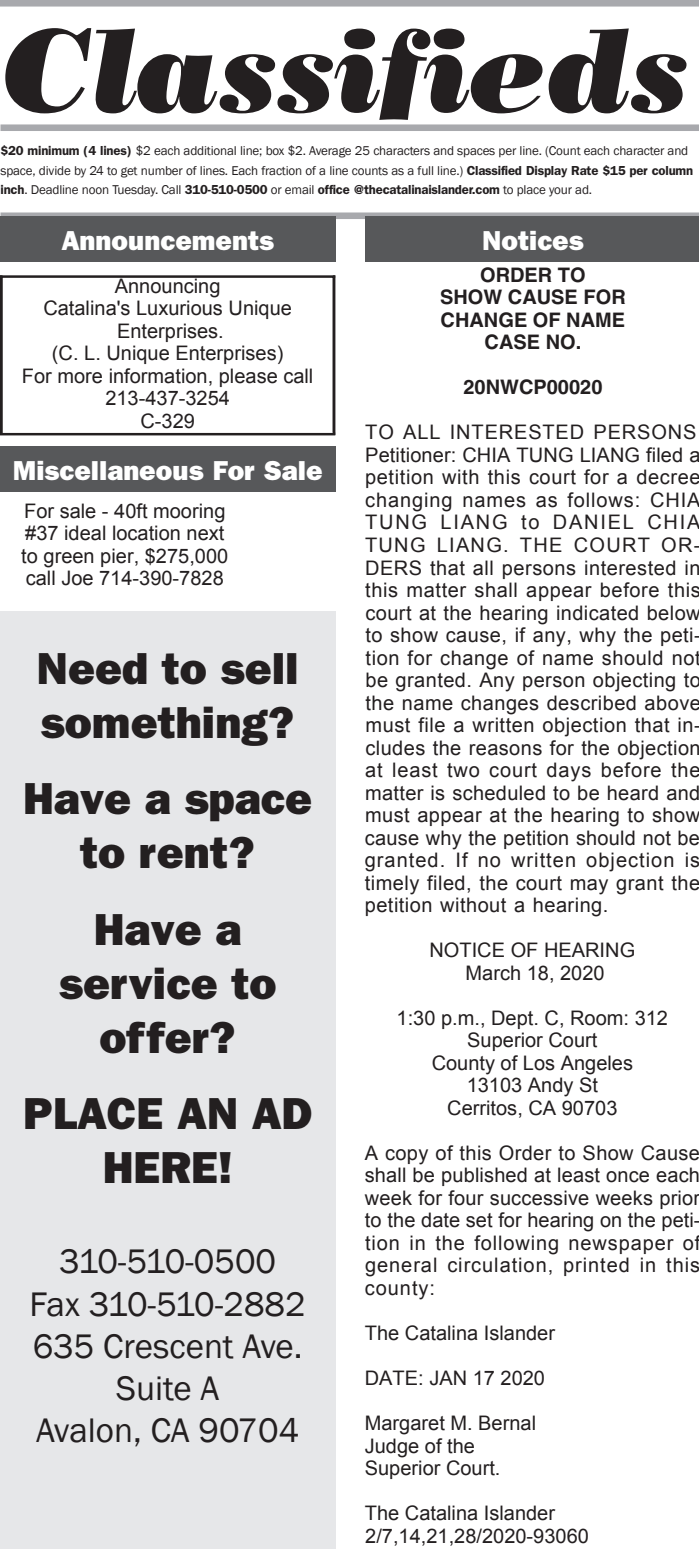
<style>
.page{position:relative;width:699px;height:1549px;background:#fff}
.page>*{position:absolute;margin:0;border:0;box-sizing:border-box;transform-origin:0 0}
.cutline_credit{font:italic 118px "Bodoni Poster";letter-spacing:-.01em;color:#231f20}
.t1{font:800 45px/54px "Franklin Gothic";color:#231f20;text-align:center}
.t2{font:35px/42px "Franklin Gothic";color:#231f20;text-align:center}
.t3{font:35px "Franklin Gothic";letter-spacing:-.02em;color:#231f20}
.t4{font:35px "Franklin Gothic";letter-spacing:-.03em;color:#231f20}
.cutline_credit-2{font:800 27.5px "Franklin Gothic";color:#fff}
.t5{font:20px/22.5px "Arial";letter-spacing:.02em;color:#231f20}
.t6{font:20px/22.5px "Arial";color:#231f20;text-align:center}
.t7{font:700 20px/22.5px "Helvetica";color:#231f20;text-align:center}
.cutline_credit-3{font:13px/19.8px "Franklin Gothic";letter-spacing:-.015em;color:#231f20}
.s1{font-weight:600}
</style>
<div class="page">
<div style="left:0;top:124px;width:698px;height:7px;background:#a8a9ad"></div>
<div style="left:0;top:212px;width:698px;height:7px;background:#a8a9ad"></div>
<div style="left:0;top:0;width:698px;height:7px;background:#a8a9ad"></div>
<div style="left:0;top:611px;width:335px;height:937px;background:#e6e7e9"></div>
<div style="left:0;top:216px;width:335px;height:45px;background:#57585a"></div>
<div style="left:0;top:275px;width:335px;height:160px;border:2px solid #231f20"></div>
<div style="left:0;top:446px;width:335px;height:45px;background:#57585a"></div>
<div style="left:365px;top:216px;width:333px;height:45px;background:#57585a"></div>
<p class="cutline_credit" style="left:0;top:0;width:691px">Classifieds</p>
<p class="cutline_credit-3" style="left:0;top:141px;width:694px"><span class="s1">$20 minimum (4 lines)</span> $2 each additional line; box $2. Average 25 characters and spaces per line. (Count each character and space, divide by 24 to get number of lines. Each fraction of a line counts as a full line.) <span class="s1">Classified Display Rate $15 per column inch</span>. Deadline noon Tuesday. Call <span class="s1">310-510-0500</span> or email <span class="s1">office @thecatalinaislander.com</span> to place your ad.</p>
<p class="cutline_credit-2" style="left:61px;top:224px;width:214px">Announcements</p>
<p class="t6" style="left:22px;top:274px;width:293px">Announcing<br>Catalina's Luxurious Unique<br>Enterprises.<br>(C. L. Unique Enterprises)<br>For more information, please call<br>213-437-3254<br>C-329</p>
<p class="cutline_credit-2" style="left:13px;top:454px;width:311px">Miscellaneous For Sale</p>
<p class="t6" style="left:21px;top:499px;width:208px;text-align:left">For sale - 40ft mooring #37 ideal location next to green pier, $275,000 call Joe 714-390-7828</p>
<p class="t1" style="left:37px;top:640px;width:263px;text-align:left">Need to sell something?</p>
<p class="t1" style="left:23px;top:770px;width:290px">Have a space to rent?</p>
<p class="t1" style="left:59px;top:901px;width:219px">Have a service to offer?</p>
<p class="t1" style="left:23px;top:1085px;width:290px">PLACE AN AD<br>HERE!</p>
<p class="t4" style="left:59px;top:1239px;width:218px">310-510-0500</p>
<p class="t3" style="left:30px;top:1281px;width:277px">Fax 310-510-2882</p>
<p class="t2" style="left:33px;top:1325px;width:271px">635 Crescent Ave.<br>Suite A</p>
<p class="t2" style="left:36px;top:1409px;width:264px">Avalon, CA 90704</p>
<p class="cutline_credit-2" style="left:482px;top:224px;width:103px">Notices</p>
<p class="t7" style="left:440px;top:263px;width:187px">ORDER TO<br>SHOW CAUSE FOR<br>CHANGE OF NAME<br>CASE NO.</p>
<p class="t7" style="left:463px;top:376px;width:140px">20NWCP00020</p>
<p class="t5" style="left:364px;top:421px;width:337px">TO ALL INTERESTED PERSONS Petitioner: CHIA TUNG LIANG filed a petition with this court for a decree changing names as follows: CHIA TUNG LIANG to DANIEL CHIA TUNG LIANG. THE COURT OR-DERS that all persons interested in this matter shall appear before this court at the hearing indicated below to show cause, if any, why the peti&shy;tion for change of name should not be granted. Any person objecting to the name changes described above must file a written objection that in&shy;cludes the reasons for the objection at least two court days before the matter is scheduled to be heard and must appear at the hearing to show cause why the petition should not be granted. If no written objection is timely filed, the court may grant the petition without a hearing.</p>
<p class="t6" style="left:429px;top:939px;width:207px">NOTICE OF HEARING<br>March 18, 2020</p>
<p class="t6" style="left:396px;top:1006px;width:273px">1:30 p.m., Dept. C, Room: 312<br>Superior Court<br>County of Los Angeles<br>13103 Andy St<br>Cerritos, CA 90703</p>
<p class="t5" style="left:364px;top:1141px;width:337px;text-align:justify">A copy of this Order to Show Cause shall be published at least once each week for four successive weeks prior to the date set for hearing on the peti&shy;tion in the following newspaper of general circulation, printed in this county:</p>
<p class="t6" style="left:364px;top:1321px;width:192px">The Catalina Islander</p>
<p class="t6" style="left:364px;top:1366px;width:182px">DATE: JAN 17 2020</p>
<p class="t6" style="left:364px;top:1411px;width:173px;text-align:left">Margaret M. Bernal<br>Judge of the<br>Superior Court.</p>
<p class="t6" style="left:364px;top:1501px;width:225px;text-align:left">The Catalina Islander<br>2/7,14,21,28/2020-93060</p>
</div>
